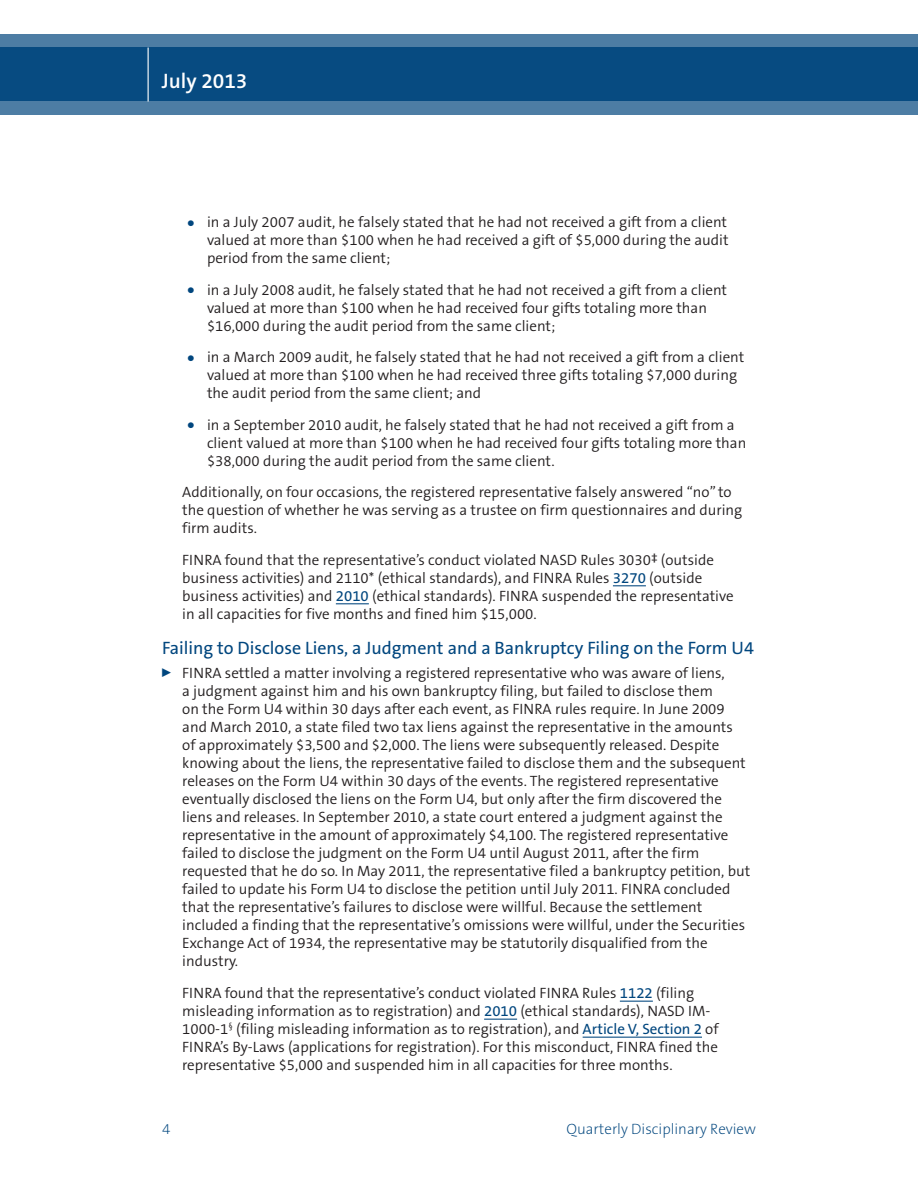
<style>
.page{position:relative;width:918px;height:1188px;background:#fff}
.page>*{position:absolute;margin:0;border:0;box-sizing:border-box;transform-origin:0 0}
.t1{font:600 21px "The Sans B6";color:#fff}
.t2{font:18px "The Sans B5 Plain";color:#00467e}
.t3{font:300 15px/18px "The Sans B4";color:#231f20}
.t4{font:200 15px "The Sans B2";color:#00467e}
.s1{font-family:"The Sans B7";font-weight:700;font-size:19.5px;color:#00467e}
.s2{font-family:"The Sans B5 Plain";font-weight:400;color:#00467e}
</style>
<div class="page">
<svg style="left:0;top:34px;width:918px;height:81px;fill:#074b81"></svg>
<hr style="left:148px;top:48px;width:1px;height:54px;background:#fff">
<hr style="left:613px;top:585px;width:33px;height:1px;background:#00467e">
<hr style="left:336px;top:603px;width:33px;height:1px;background:#00467e">
<hr style="left:620px;top:1001px;width:33px;height:1px;background:#00467e">
<hr style="left:484px;top:1019px;width:33px;height:1px;background:#00467e">
<hr style="left:583px;top:1037px;width:119px;height:1px;background:#00467e">
<h1 class="t1" style="left:162px;top:69px;width:87px">July 2013</h1>
<p class="t3" style="left:207px;top:213px;width:523px;text-align:justify;text-indent:-20px"><span class="s1">•</span> in a July 2007 audit, he falsely stated that he had not received a gift from a client valued at more than $100 when he had received a gift of $5,000 during the audit period from the same client;</p>
<p class="t3" style="left:207px;top:281px;width:522px;text-indent:-20px"><span class="s1">•</span> in a July 2008 audit, he falsely stated that he had not received a gift from a client valued at more than $100 when he had received four gifts totaling more than $16,000 during the audit period from the same client;</p>
<p class="t3" style="left:207px;top:348px;width:539px;text-indent:-20px"><span class="s1">•</span> in a March 2009 audit, he falsely stated that he had not received a gift from a client valued at more than $100 when he had received three gifts totaling $7,000 during the audit period from the same client; and</p>
<p class="t3" style="left:207px;top:416px;width:541px;text-indent:-20px"><span class="s1">•</span> in a September 2010 audit, he falsely stated that he had not received a gift from a client valued at more than $100 when he had received four gifts totaling more than $38,000 during the audit period from the same client.</p>
<p class="t3" style="left:182px;top:483px;width:562px">Additionally, on four occasions, the registered representative falsely answered “no” to the question of whether he was serving as a trustee on firm questionnaires and during firm audits.</p>
<p class="t3" style="left:182px;top:551px;width:553px">FINRA found that the representative’s conduct violated NASD Rules 3030‡ (outside business activities) and 2110* (ethical standards), and FINRA Rules <span class="s2">3270</span> (outside business activities) and <span class="s2">2010</span> (ethical standards). FINRA suspended the representative in all capacities for five months and fined him $15,000.</p>
<p class="t2" style="left:162px;top:638px;width:594px">Failing to Disclose Liens, a Judgment and a Bankruptcy Filing on the Form U4</p>
<p class="t3" style="left:182px;top:665px;width:570px;text-indent:-20px"><sup>0</sup> FINRA settled a matter involving a registered representative who was aware of liens,<br>a judgment against him and his own bankruptcy filing, but failed to disclose them<br>on the Form U4 within 30 days after each event, as FINRA rules require. In June 2009 and March 2010, a state filed two tax liens against the representative in the amounts<br>of approximately $3,500 and $2,000. The liens were subsequently released. Despite knowing about the liens, the representative failed to disclose them and the subsequent releases on the Form U4 within 30 days of the events. The registered representative eventually disclosed the liens on the Form U4, but only after the firm discovered the liens and releases. In September 2010, a state court entered a judgment against the representative in the amount of approximately $4,100. The registered representative failed to disclose the judgment on the Form U4 until August 2011, after the firm requested that he do so. In May 2011, the representative filed a bankruptcy petition, but failed to update his Form U4 to disclose the petition until July 2011. FINRA concluded that the representative’s failures to disclose were willful. Because the settlement included a finding that the representative’s omissions were willful, under the Securities Exchange Act of 1934, the representative may be statutorily disqualified from the industry.</p>
<p class="t3" style="left:182px;top:984px;width:538px">FINRA found that the representative’s conduct violated FINRA Rules <span class="s2">1122</span> (filing misleading information as to registration) and <span class="s2">2010</span> (ethical standards), NASD IM-1000-1<sup>§</sup> (filing misleading information as to registration), and <span class="s2">Article V, Section 2</span> of FINRA’s By-Laws (applications for registration). For this misconduct, FINRA fined the representative $5,000 and suspended him in all capacities for three months.</p>
<p class="t4" style="left:162px;top:1120px;width:10px">4</p>
<p class="t4" style="left:567px;top:1120px;width:191px">Quarterly Disciplinary Review</p>
</div>
